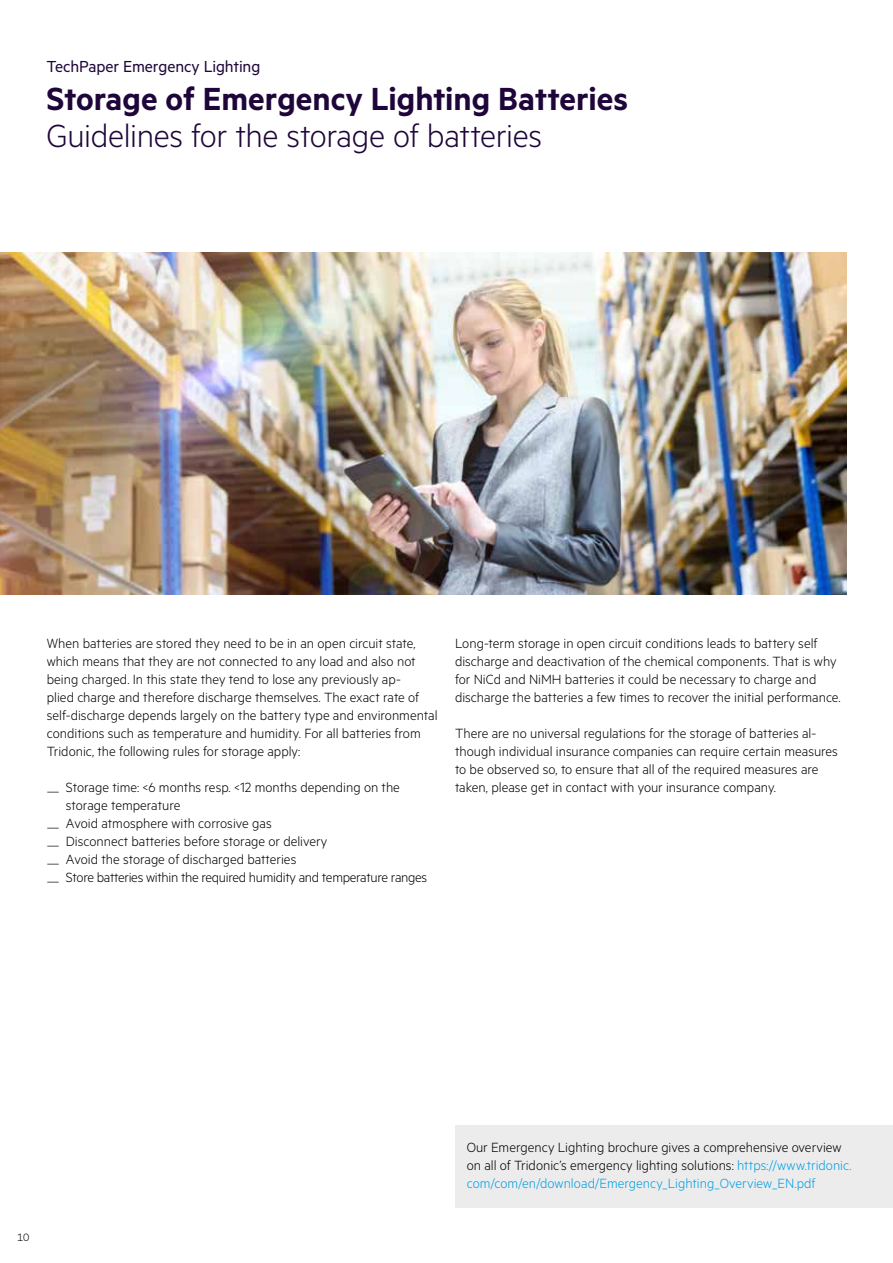
<style>
.page{position:relative;width:893px;height:1263px;background:#fff}
.page>*{position:absolute;margin:0;border:0;box-sizing:border-box;transform-origin:0 0}
.t1{font:600 36px "Metric";color:#1f063a}
.t2{font:300 36px "Metric";letter-spacing:-.01em;color:#1f063a}
.t3{font:18px "Metric";letter-spacing:-.005em;color:#1f063a}
.t4{font:300 15px/18px "Metric";color:#000}
.t5{font:300 15px "Metric";letter-spacing:-.02em;color:#000}
.t6{font:300 12px "Metric";color:#000}
.s1{color:#009ee3}
</style>
<div class="page">
<div style="left:455px;top:1125px;width:438px;height:83px;background:#ececed"></div>
<img style="left:0;top:252px;width:846px;height:342px">
<p class="t3" style="left:47px;top:56px;width:215px">TechPaper Emergency Lighting</p>
<h1 class="t1" style="left:47px;top:77px;width:583px">Storage of Emergency Lighting Batteries</h1>
<h1 class="t2" style="left:47px;top:115px;width:497px">Guidelines for the storage of batteries</h1>
<p class="t4" style="left:47px;top:634px;width:392px">When batteries are stored they need to be in an open circuit state, which means that they are not connected to any load and also not being charged. In this state they tend to lose any previously ap-<br>plied charge and therefore discharge themselves. The exact rate of self-discharge depends largely on the battery type and environmental conditions such as temperature and humidity. For all batteries from Tridonic, the following rules for storage apply:</p>
<p class="t4" style="left:66px;top:778px;width:335px;text-indent:-19px">— Storage time: &lt;6 months resp. &lt;12 months depending on the storage temperature</p>
<p class="t4" style="left:47px;top:814px;width:227px">— Avoid atmosphere with corrosive gas</p>
<p class="t4" style="left:47px;top:832px;width:282px">— Disconnect batteries before storage or delivery</p>
<p class="t4" style="left:47px;top:850px;width:251px">— Avoid the storage of discharged batteries</p>
<p class="t5" style="left:47px;top:869px;width:382px">— Store batteries within the required humidity and temperature ranges</p>
<p class="t4" style="left:455px;top:634px;width:387px">Long-term storage in open circuit conditions leads to battery self discharge and deactivation of the chemical components. That is why for NiCd and NiMH batteries it could be necessary to charge and discharge the batteries a few times to recover the initial performance.</p>
<p class="t4" style="left:455px;top:724px;width:384px">There are no universal regulations for the storage of batteries al&shy;though individual insurance companies can require certain measures to be observed so, to ensure that all of the required measures are taken, please get in contact with your insurance company.</p>
<p class="t6" style="left:17px;top:1230px;width:14px">10</p>
<p class="t4" style="left:467px;top:1138px;width:386px">Our Emergency Lighting brochure gives a comprehensive overview on all of Tridonic’s emergency lighting solutions: <span class="s1">https://www.tridonic. com/com/en/download/Emergency_Lighting_Overview_EN.pdf</span></p>
</div>
